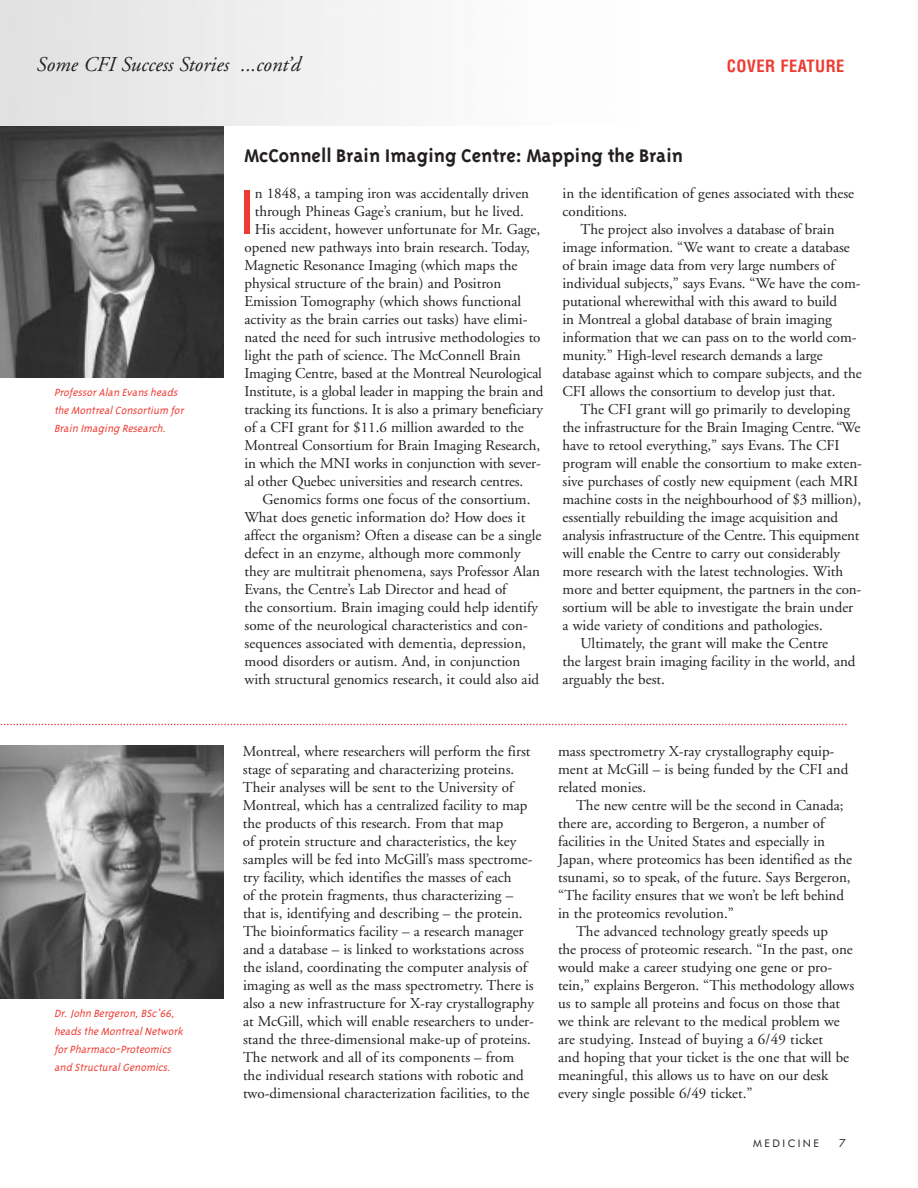
<style>
.page{position:relative;width:918px;height:1188px;background:#fff}
.page>*{position:absolute;margin:0;border:0;box-sizing:border-box;transform-origin:0 0}
.t1{font:60.75px "Futura BT";color:#ee3b32}
.t2{font:21px "Triplex Bold Lining";color:#231f20}
.t3{font:italic 21px "Adobe Garamond";color:#231f20}
.t4{font:700 condensed 16.5px "Helvetica";letter-spacing:.025em;color:#ee3b32}
.t5{font:15px/18px "Adobe Garamond";color:#231f20}
.t6{font:italic 12px/18px "Triplex Light Lining";color:#ee3b32}
.t7{font:10.5px "Futura BT";letter-spacing:.235em;color:#231f20}
.t8{font:10.5px "Futura";color:#231f20;scale:1.05 1}
</style>
<div class="page">
<img style="left:0;top:126px;width:224px;height:252px">
<svg style="left:0;top:724px;width:847px;height:1px"></svg>
<img style="left:0;top:746px;width:224px;height:253px">
<h2 class="t3" style="left:36px;top:56px;width:265px">Some CFI Success Stories ...cont’d</h2>
<p class="t4" style="left:727px;top:60px;width:119px">COVER FEATURE</p>
<p class="t6" style="left:54px;top:384px;width:133px">ProfessorAlan Evans heads the MontrealConsortium for<br>Brain Imaging Research.</p>
<p class="t6" style="left:54px;top:1005px;width:133px">Dr.John Bergeron,BSc’66, heads the MontrealNetwork forPharmaco-Proteomics and StructuralGenomics.</p>
<h2 class="t2" style="left:244px;top:147px;width:440px">McConnell Brain Imaging Centre: Mapping the Brain</h2>
<h1 class="t1" style="left:239px;top:186px;width:17px">I</h1>
<p class="t5" style="left:255px;top:186px;width:276px">n 1848, a tamping iron was accidentally driven</p>
<p class="t5" style="left:255px;top:204px;width:270px">through Phineas Gage’s cranium, but he lived.</p>
<p class="t5" style="left:255px;top:222px;width:287px">His accident, however unfortunate for Mr. Gage,</p>
<p class="t5" style="left:244px;top:240px;width:287px">opened new pathways into brain research. Today,</p>
<p class="t5" style="left:244px;top:258px;width:274px">Magnetic Resonance Imaging (which maps the</p>
<p class="t5" style="left:244px;top:276px;width:258px">physical structure of the brain) and Positron</p>
<p class="t5" style="left:244px;top:294px;width:278px">Emission Tomography (which shows functional</p>
<p class="t5" style="left:244px;top:312px;width:285px">activity as the brain carries out tasks) have elimi-</p>
<p class="t5" style="left:244px;top:330px;width:298px">nated the need for such intrusive methodologies to</p>
<p class="t5" style="left:244px;top:348px;width:278px">light the path of science. The McConnell Brain</p>
<p class="t5" style="left:244px;top:366px;width:299px">Imaging Centre, based at the Montreal Neurological</p>
<p class="t5" style="left:244px;top:384px;width:301px">Institute, is a global leader in mapping the brain and</p>
<p class="t5" style="left:244px;top:402px;width:300px">tracking its functions. It is also a primary beneficiary</p>
<p class="t5" style="left:244px;top:420px;width:281px">of a CFI grant for $11.6 million awarded to the</p>
<p class="t5" style="left:244px;top:438px;width:297px">Montreal Consortium for Brain Imaging Research,</p>
<p class="t5" style="left:245px;top:456px;width:298px">in which the MNI works in conjunction with sever-</p>
<p class="t5" style="left:245px;top:474px;width:280px">al other Quebec universities and research centres.</p>
<p class="t5" style="left:263px;top:492px;width:269px">Genomics forms one focus of the consortium.</p>
<p class="t5" style="left:245px;top:510px;width:282px">What does genetic information do? How does it</p>
<p class="t5" style="left:245px;top:528px;width:299px">affect the organism? Often a disease can be a single</p>
<p class="t5" style="left:245px;top:546px;width:278px">defect in an enzyme, although more commonly</p>
<p class="t5" style="left:245px;top:564px;width:297px">they are multitrait phenomena, says Professor Alan</p>
<p class="t5" style="left:245px;top:582px;width:264px">Evans, the Centre’s Lab Director and head of</p>
<p class="t5" style="left:245px;top:600px;width:295px">the consortium. Brain imaging could help identify</p>
<p class="t5" style="left:245px;top:618px;width:285px">some of the neurological characteristics and con-</p>
<p class="t5" style="left:245px;top:636px;width:283px">sequences associated with dementia, depression,</p>
<p class="t5" style="left:245px;top:654px;width:277px">mood disorders or autism. And, in conjunction</p>
<p class="t5" style="left:245px;top:672px;width:296px">with structural genomics research, it could also aid</p>
<p class="t5" style="left:563px;top:186px;width:293px">in the identification of genes associated with these conditions.</p>
<p class="t5" style="left:563px;top:222px;width:301px;text-indent:18px">The project also involves a database of brain image information. “We want to create a database of brain image data from very large numbers of individual subjects,” says Evans. “We have the com&shy;putational wherewithal with this award to build<br>in Montreal a global database of brain imaging information that we can pass on to the world com&shy;munity.” High-level research demands a large database against which to compare subjects, and the CFI allows the consortium to develop just that.</p>
<p class="t5" style="left:581px;top:402px;width:271px">The CFI grant will go primarily to developing</p>
<p class="t5" style="left:563px;top:420px;width:299px">the infrastructure for the Brain Imaging Centre. “We</p>
<p class="t5" style="left:563px;top:438px;width:279px">have to retool everything,” says Evans. The CFI</p>
<p class="t5" style="left:563px;top:456px;width:301px">program will enable the consortium to make exten-</p>
<p class="t5" style="left:563px;top:474px;width:297px">sive purchases of costly new equipment (each MRI</p>
<p class="t5" style="left:563px;top:492px;width:300px">machine costs in the neighbourhood of $3 million),</p>
<p class="t5" style="left:563px;top:510px;width:277px">essentially rebuilding the image acquisition and</p>
<p class="t5" style="left:563px;top:528px;width:298px">analysis infrastructure of the Centre. This equipment</p>
<p class="t5" style="left:563px;top:546px;width:279px">will enable the Centre to carry out considerably</p>
<p class="t5" style="left:563px;top:564px;width:282px">more research with the latest technologies. With</p>
<p class="t5" style="left:563px;top:582px;width:300px">more and better equipment, the partners in the con-</p>
<p class="t5" style="left:563px;top:600px;width:292px">sortium will be able to investigate the brain under</p>
<p class="t5" style="left:563px;top:618px;width:262px">a wide variety of conditions and pathologies.</p>
<p class="t5" style="left:581px;top:636px;width:249px">Ultimately, the grant will make the Centre</p>
<p class="t5" style="left:563px;top:654px;width:295px">the largest brain imaging facility in the world, and</p>
<p class="t5" style="left:563px;top:672px;width:104px">arguably the best.</p>
<p class="t5" style="left:243px;top:744px;width:293px">Montreal, where researchers will perform the first stage of separating and characterizing proteins.<br>Their analyses will be sent to the University of Montreal, which has a centralized facility to map the products of this research. From that map<br>of protein structure and characteristics, the key samples will be fed into McGill’s mass spectrome&shy;try facility, which identifies the masses of each<br>of the protein fragments, thus characterizing – that is, identifying and describing – the protein.<br>The bioinformatics facility – a research manager and a database – is linked to workstations across the island, coordinating the computer analysis of imaging as well as the mass spectrometry. There is also a new infrastructure for X-ray crystallography at McGill, which will enable researchers to under&shy;stand the three-dimensional make-up of proteins.<br>The network and all of its components – from the individual research stations with robotic and two-dimensional characterization facilities, to the</p>
<p class="t5" style="left:558px;top:744px;width:292px">mass spectrometry X-ray crystallography equip&shy;ment at McGill – is being funded by the CFI and related monies.</p>
<p class="t5" style="left:576px;top:798px;width:269px">The new centre will be the second in Canada;</p>
<p class="t5" style="left:558px;top:816px;width:268px">there are, according to Bergeron, a number of</p>
<p class="t5" style="left:558px;top:834px;width:269px">facilities in the United States and especially in</p>
<p class="t5" style="left:558px;top:852px;width:295px">Japan, where proteomics has been identified as the</p>
<p class="t5" style="left:558px;top:870px;width:294px">tsunami, so to speak, of the future. Says Bergeron,</p>
<p class="t5" style="left:558px;top:888px;width:288px">“The facility ensures that we won’t be left behind</p>
<p class="t5" style="left:558px;top:906px;width:177px">in the proteomics revolution.”</p>
<p class="t5" style="left:576px;top:924px;width:253px">The advanced technology greatly speeds up</p>
<p class="t5" style="left:558px;top:942px;width:296px">the process of proteomic research. “In the past, one</p>
<p class="t5" style="left:558px;top:960px;width:276px">would make a career studying one gene or pro-</p>
<p class="t5" style="left:558px;top:978px;width:298px">tein,” explains Bergeron. “This methodology allows</p>
<p class="t5" style="left:558px;top:996px;width:284px">us to sample all proteins and focus on those that</p>
<p class="t5" style="left:558px;top:1014px;width:283px">we think are relevant to the medical problem we</p>
<p class="t5" style="left:558px;top:1032px;width:267px">are studying. Instead of buying a 6/49 ticket</p>
<p class="t5" style="left:558px;top:1050px;width:293px">and hoping that your ticket is the one that will be</p>
<p class="t5" style="left:558px;top:1068px;width:272px">meaningful, this allows us to have on our desk</p>
<p class="t5" style="left:558px;top:1086px;width:196px">every single possible 6/49 ticket.”</p>
<p class="t7" style="left:753px;top:1139px;width:67px">MEDICINE</p>
<p class="t8" style="left:839px;top:1138px;width:8px">7</p>
</div>
